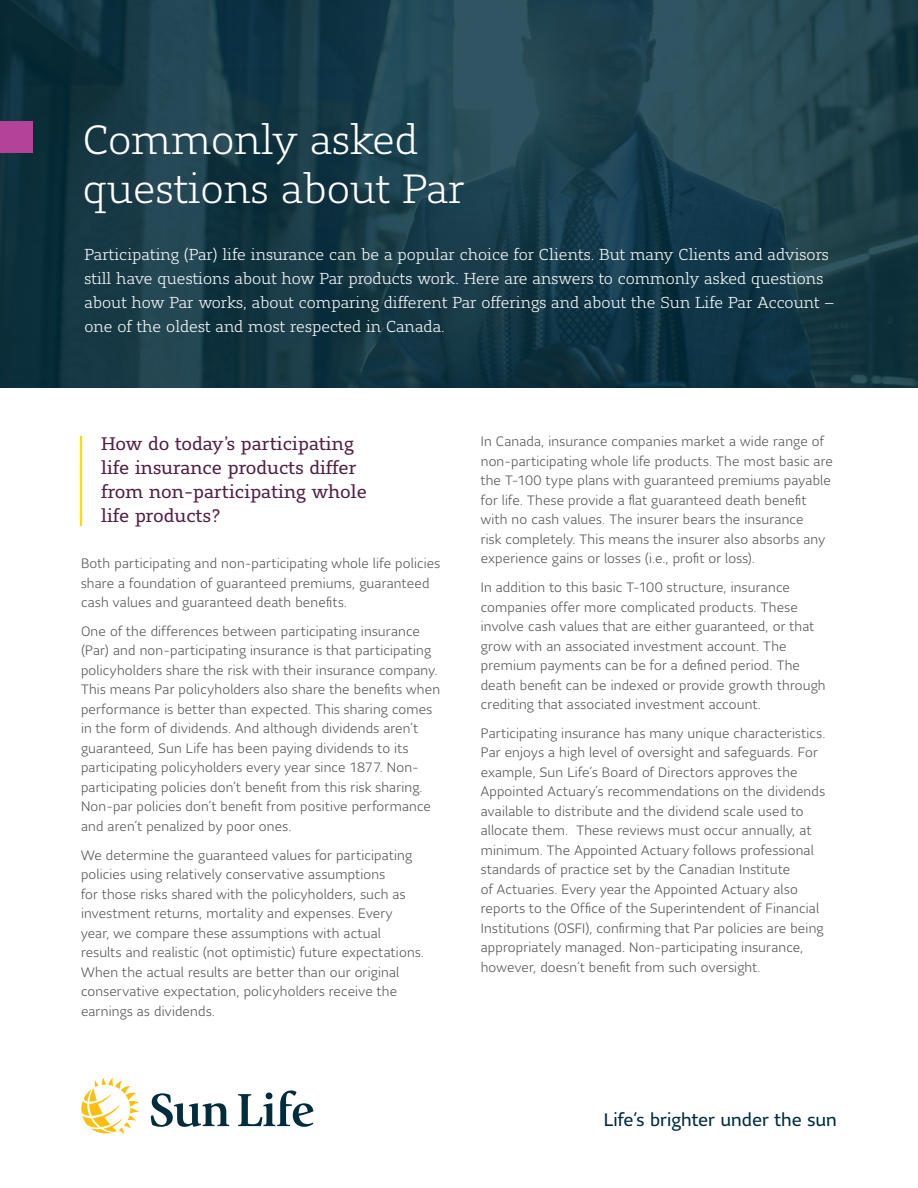
<style>
.page{position:relative;width:918px;height:1188px;background:#fff}
.page>*{position:absolute;margin:0;border:0;box-sizing:border-box;transform-origin:0 0}
.t1{font:300 40.5px/49.5px "Sun Life Serif";color:#fff}
.t2{font:18px/24px "Sun Life Serif";color:#511e44}
.t3{font:18px "Sun Life Sans";color:#002d3d}
.t4{font:300 15.75px/24px "Sun Life Serif";color:#fff}
.t5{font:300 13.5px/19.5px "Sun Life Sans";letter-spacing:.015em;color:#555}
</style>
<div class="page">
<img style="left:0;top:0;width:918px;height:388px">
<div style="left:0;top:122px;width:32px;height:31px;background:#b24398"></div>
<hr style="left:80px;top:436px;width:2px;height:90px;background:#fd0">
<svg style="left:151px;top:1093px;width:78px;height:34px"></svg>
<svg style="left:238px;top:1090px;width:75px;height:37px"></svg>
<svg style="left:81px;top:1078px;width:58px;height:56px"></svg>
<h1 class="t1" style="left:83px;top:114px;width:383px">Commonly asked questions about Par</h1>
<p class="t4" style="left:84px;top:242px;width:751px">Participating (Par) life insurance can be a popular choice for Clients. But many Clients and advisors still have questions about how Par products work. Here are answers to commonly asked questions about how Par works, about comparing different Par offerings and about the Sun Life Par Account – one of the oldest and most respected in Canada.</p>
<h2 class="t2" style="left:101px;top:431px;width:267px">How do today’s participating life insurance products differ from non-participating whole life products?</h2>
<p class="t5" style="left:81px;top:553px;width:361px">Both participating and non-participating whole life policies share a foundation of guaranteed premiums, guaranteed cash values and guaranteed death benefits.</p>
<p class="t5" style="left:81px;top:621px;width:361px">One of the differences between participating insurance (Par) and non-participating insurance is that participating policyholders share the risk with their insurance company.<br>This means Par policyholders also share the benefits when performance is better than expected. This sharing comes in the form of dividends. And although dividends aren’t guaranteed, Sun Life has been paying dividends to its participating policyholders every year since 1877. Non&shy;participating policies don’t benefit from this risk sharing.<br>Non-par policies don’t benefit from positive performance and aren’t penalized by poor ones.</p>
<p class="t5" style="left:81px;top:845px;width:345px">We determine the guaranteed values for participating policies using relatively conservative assumptions<br>for those risks shared with the policyholders, such as investment returns, mortality and expenses. Every year, we compare these assumptions with actual results and realistic (not optimistic) future expectations.<br>When the actual results are better than our original conservative expectation, policyholders receive the earnings as dividends.</p>
<p class="t5" style="left:481px;top:431px;width:354px">In Canada, insurance companies market a wide range of non-participating whole life products. The most basic are the T-100 type plans with guaranteed premiums payable for life. These provide a flat guaranteed death benefit with no cash values. The insurer bears the insurance<br>risk completely. This means the insurer also absorbs any experience gains or losses (i.e., profit or loss).</p>
<p class="t5" style="left:481px;top:577px;width:346px">In addition to this basic T-100 structure, insurance companies offer more complicated products. These involve cash values that are either guaranteed, or that grow with an associated investment account. The premium payments can be for a defined period. The death benefit can be indexed or provide growth through crediting that associated investment account.</p>
<p class="t5" style="left:481px;top:723px;width:346px">Participating insurance has many unique characteristics.<br>Par enjoys a high level of oversight and safeguards. For example, Sun Life’s Board of Directors approves the Appointed Actuary’s recommendations on the dividends available to distribute and the dividend scale used to allocate them. These reviews must occur annually, at minimum. The Appointed Actuary follows professional standards of practice set by the Canadian Institute<br>of Actuaries. Every year the Appointed Actuary also reports to the Office of the Superintendent of Financial Institutions (OSFI), confirming that Par policies are being appropriately managed. Non-participating insurance, however, doesn’t benefit from such oversight.</p>
<h2 class="t3" style="left:604px;top:1107px;width:235px">Life’s brighter under the sun</h2>
</div>
